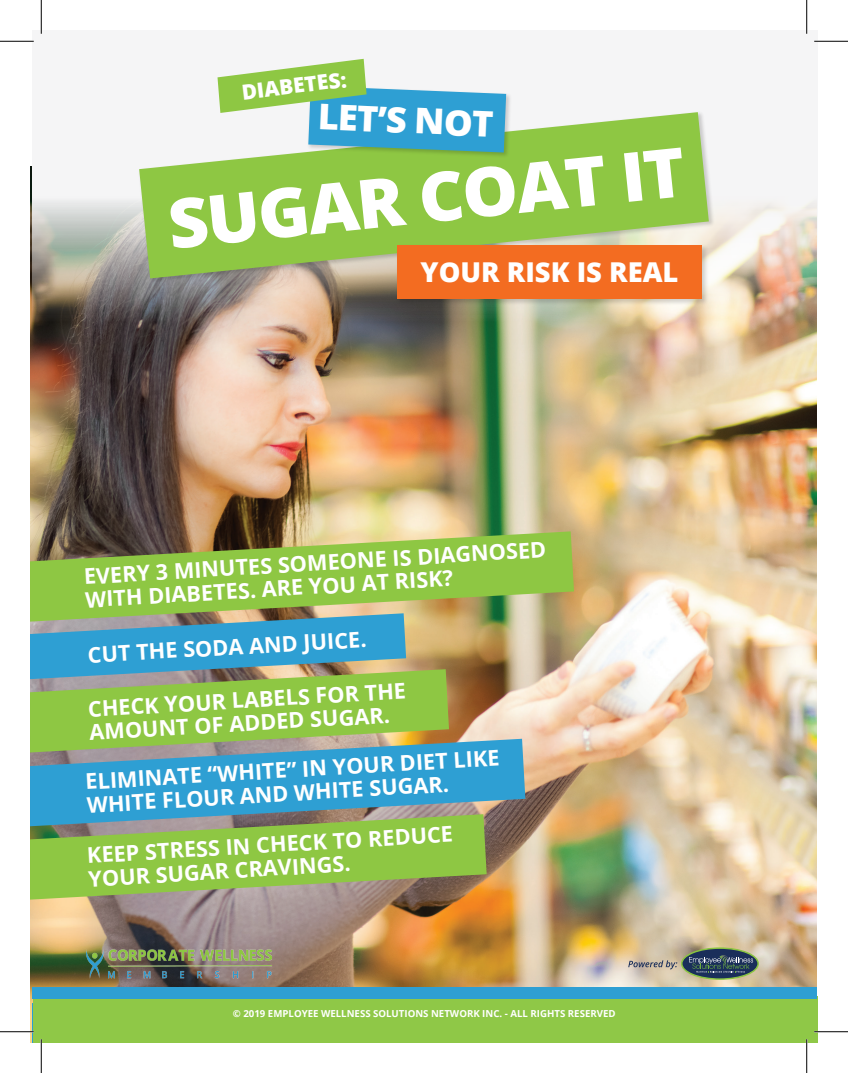
<style>
.page{position:relative;width:848px;height:1073px;background:#fff}
.page>*{position:absolute;margin:0;border:0;box-sizing:border-box;transform-origin:0 0}
.t1{font:800 68.25px "Open Sans";color:#fff}
.t2{font:800 35.38px "Open Sans";color:#fff}
.t3{font:800 27.38px "Open Sans";color:#fff}
.t4{font:700 21.75px/23.5px "Open Sans";color:#fff}
.t5{font:800 20.88px "Open Sans";color:#fff}
.t6{font:700 9.62px "Open Sans";color:#fff}
</style>
<div class="page">
<img style="left:30px;top:167px;width:786px;height:875px">
<img style="left:33px;top:30px;width:784px;height:293px">
<div style="left:33px;top:996px;width:785px;height:46px;background:#8fc847"></div>
<svg style="left:30px;top:531px;width:544px;height:90px;background:#91b34c"></svg>
<svg style="left:30px;top:613px;width:419px;height:125px;background:#77b07f"></svg>
<svg style="left:30px;top:826px;width:456px;height:73px;background:#90b84e"></svg>
<svg style="left:30px;top:738px;width:495px;height:88px;background:#519db6"></svg>
<div style="left:32px;top:986px;width:785px;height:12px;background:#2e9fd3"></div>
<img style="left:137px;top:110px;width:579px;height:176px">
<svg style="left:139px;top:112px;width:569px;height:166px;background:#9cca5d"></svg>
<img style="left:306px;top:83px;width:207px;height:77px">
<svg style="left:217px;top:59px;width:289px;height:93px"></svg>
<img style="left:394px;top:243px;width:316px;height:64px">
<div style="left:397px;top:246px;width:304px;height:53px;background:#f36c21"></div>
<img style="left:86px;top:949px;width:185px;height:29px">
<svg style="left:628px;top:947px;width:130px;height:32px;background:#858982"></svg>
<hr style="left:0;top:40px;width:34px;height:2px;background:#fff">
<hr style="left:814px;top:40px;width:34px;height:2px;background:#fff">
<hr style="left:0;top:1030px;width:34px;height:2px;background:#fff">
<hr style="left:814px;top:1030px;width:34px;height:2px;background:#fff">
<hr style="left:40px;top:0;width:2px;height:34px;background:#fff">
<hr style="left:40px;top:1039px;width:2px;height:33px;background:#fff">
<hr style="left:805px;top:0;width:2px;height:34px;background:#fff">
<hr style="left:805px;top:1039px;width:2px;height:33px;background:#fff">
<hr style="left:0;top:41px;width:34px;height:1px;background:#000">
<hr style="left:814px;top:41px;width:34px;height:1px;background:#000">
<hr style="left:0;top:1031px;width:34px;height:1px;background:#000">
<hr style="left:814px;top:1031px;width:34px;height:1px;background:#000">
<hr style="left:41px;top:0;width:1px;height:34px;background:#000">
<hr style="left:41px;top:1039px;width:1px;height:33px;background:#000">
<hr style="left:806px;top:0;width:1px;height:34px;background:#000">
<hr style="left:806px;top:1039px;width:1px;height:33px;background:#000">
<p class="t5" style="left:240px;top:76px;width:107px;rotate:-7deg">DIABETES:</p>
<h2 class="t2" style="left:319px;top:90px;width:177px;rotate:2deg">LET’S NOT</h2>
<h1 class="t1" style="left:163px;top:173px;width:520px;rotate:-6deg">SUGAR COAT IT</h1>
<p class="t3" style="left:420px;top:251px;width:259px">YOUR RISK IS REAL</p>
<p class="t4" style="left:83px;top:562px;width:464px;rotate:-3deg">EVERY 3 MINUTES SOMEONE IS DIAGNOSED<br>WITH DIABETES. ARE YOU AT RISK?</p>
<p class="t4" style="left:87px;top:642px;width:280px;rotate:-3deg">CUT THE SODA AND JUICE.</p>
<p class="t4" style="left:87px;top:695px;width:320px;rotate:-3deg">CHECK YOUR LABELS FOR THE<br>AMOUNT OF ADDED SUGAR.</p>
<p class="t4" style="left:85px;top:768px;width:416px;rotate:-3deg">ELIMINATE “WHITE” IN YOUR DIET LIKE<br>WHITE FLOUR AND WHITE SUGAR.</p>
<p class="t4" style="left:86px;top:842px;width:368px;rotate:-3deg">KEEP STRESS IN CHECK TO REDUCE<br>YOUR SUGAR CRAVINGS.</p>
<p class="t6" style="left:233px;top:1006px;width:384px">© 2019 EMPLOYEE WELLNESS SOLUTIONS NETWORK INC. - ALL RIGHTS RESERVED</p>
</div>
